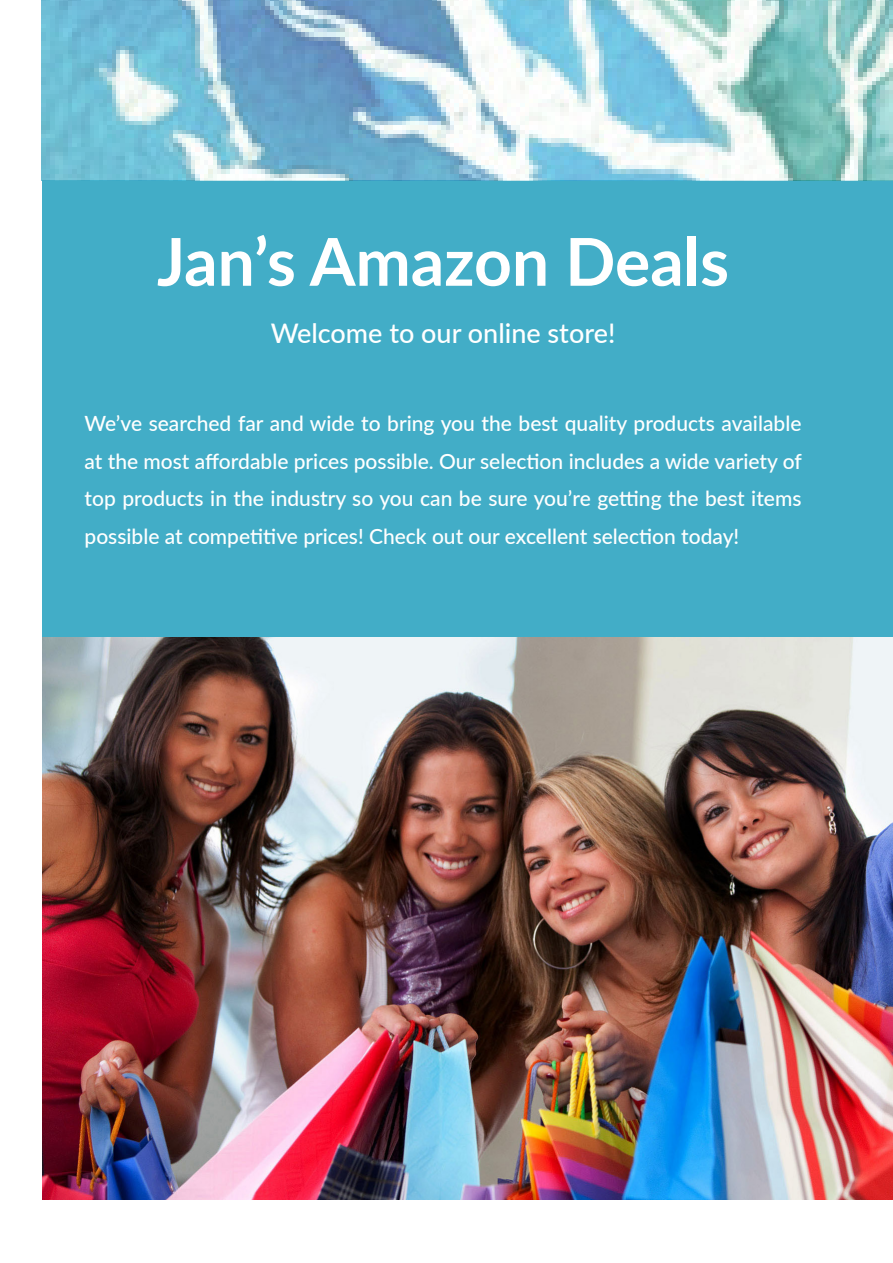
<style>
.page{position:relative;width:893px;height:1263px;background:#fff}
.page>*{position:absolute;margin:0;border:0;box-sizing:border-box;transform-origin:0 0}
.t1{font:700 66px "Lato";color:#fff}
.t2{font:500 27px "Lato";color:#fff}
.t3{font:500 21px/37.5px "Lato";color:#fff;text-align:justify}
</style>
<div class="page">
<div style="left:42px;top:180px;width:851px;height:528px;background:#42adc7"></div>
<img style="left:43px;top:638px;width:850px;height:561px">
<img style="left:42px;top:0;width:851px;height:180px">
<p class="t1" style="left:157px;top:213px;width:574px">Jan’s Amazon Deals</p>
<p class="t2" style="left:271px;top:314px;width:346px">Welcome to our online store!</p>
<p class="t3" style="left:85px;top:404px;width:719px">We’ve searched far and wide to bring you the best quality products available at the most affordable prices possible. Our selection includes a wide variety of top products in the industry so you can be sure you’re getting the best items possible at competitive prices! Check out our excellent selection today!</p>
</div>
